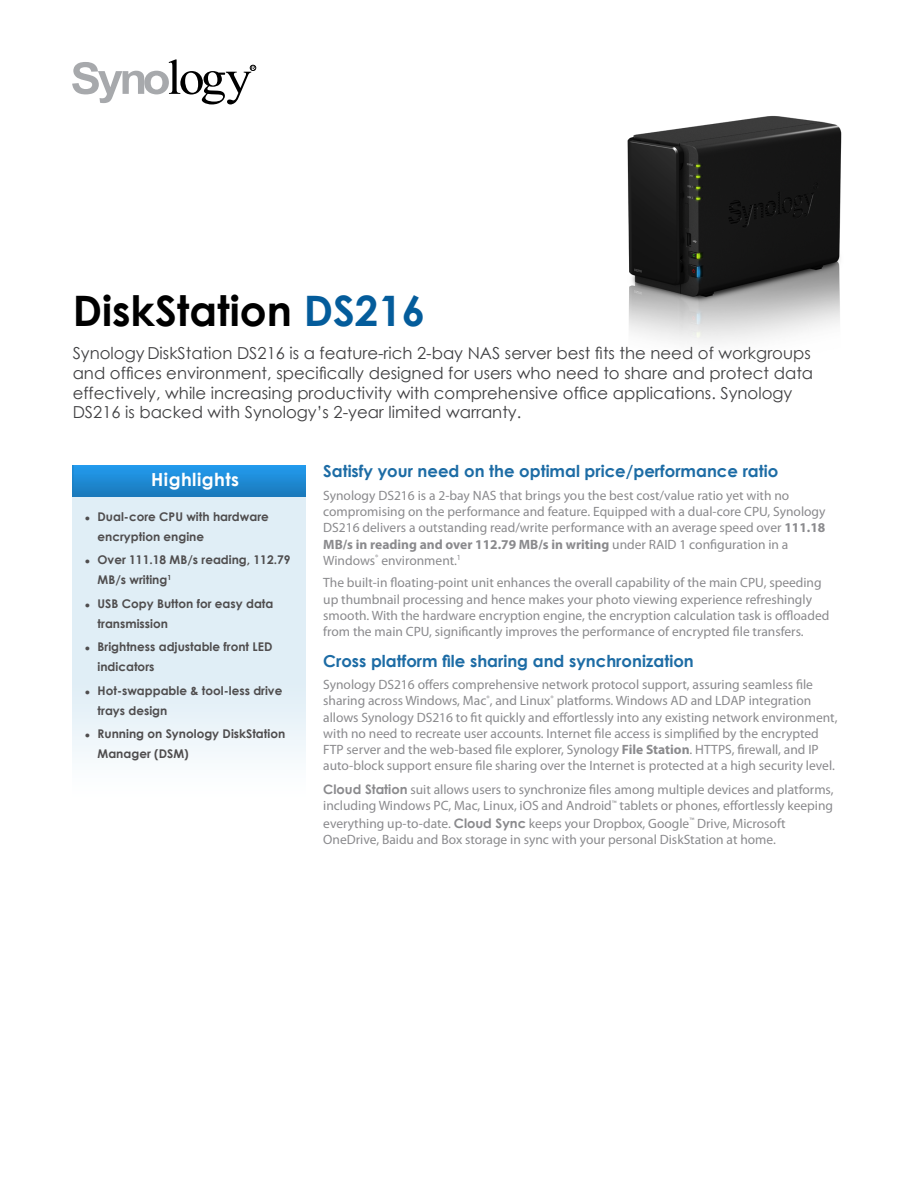
<style>
.page{position:relative;width:918px;height:1188px;background:#fff}
.page>*{position:absolute;margin:0;border:0;box-sizing:border-box;transform-origin:0 0}
.t1{font:700 42px "Century Gothic";color:#000}
.t2{font:700 18px "Century Gothic";letter-spacing:.025em;color:#fff}
.t3{font:16.5px/19.8px "Century Gothic";color:#404042}
.t4{font:700 16.5px "Century Gothic";color:#1d6ca5}
.t5{font:13.5px/16.2px "Myriad Pro";color:#8a8a8d}
.t6{font:700 12px/20.2px "Century Gothic";color:#4f4d4e}
.s1{color:#045c9b}
.s2{font-family:"Arial";font-size:9px}
.s3{font-weight:700}
.s4{font-family:"Century Gothic";font-weight:700;font-size:13.05px}
</style>
<div class="page">
<img style="left:627px;top:116px;width:215px;height:226px">
<img style="left:72px;top:496px;width:234px;height:261px">
<svg style="left:72px;top:465px;width:234px;height:31px;background:#1e8ad4"></svg>
<svg style="left:72px;top:59px;width:184px;height:45px"></svg>
<h1 class="t1" style="left:73px;top:279px;width:354px">DiskStation <span class="s1">DS216</span></h1>
<p class="t3" style="left:73px;top:343px;width:742px">Synology DiskStation DS216 is a feature-rich 2-bay NAS server best fits the need of workgroups and offices environment, specifically designed for users who need to share and protect data effectively, while increasing productivity with comprehensive office applications. Synology DS216 is backed with Synology’s 2-year limited warranty.</p>
<h2 class="t2" style="left:151px;top:465px;width:89px">Highlights</h2>
<p class="t6" style="left:98px;top:505px;width:173px;text-indent:-13px"><span class="s2">●</span> Dual-core CPU with hardware encryption engine</p>
<p class="t6" style="left:98px;top:549px;width:194px;text-indent:-13px"><span class="s2">●</span> Over 111.18 MB/s reading, 112.79<br>MB/s writing<sup>1</sup></p>
<p class="t6" style="left:98px;top:592px;width:177px;text-indent:-13px"><span class="s2">●</span> USB Copy Button for easy data transmission</p>
<p class="t6" style="left:98px;top:636px;width:176px;text-indent:-13px"><span class="s2">●</span> Brightness adjustable front LED indicators</p>
<p class="t6" style="left:98px;top:679px;width:186px;text-indent:-13px"><span class="s2">●</span> Hot-swappable &amp; tool-less drive trays design</p>
<p class="t6" style="left:98px;top:723px;width:189px;text-indent:-13px"><span class="s2">●</span> Running on Synology DiskStation<br>Manager (DSM)</p>
<p class="t4" style="left:323px;top:459px;width:457px">Satisfy your need on the optimal price/performance ratio</p>
<p class="t5" style="left:323px;top:487px;width:504px">Synology DS216 is a 2-bay NAS that brings you the best cost/value ratio yet with no compromising on the performance and feature. Equipped with a dual-core CPU, Synology DS216 delivers a outstanding read/write performance with an average speed over <span class="s3">111.18<br>MB/s in reading and over 112.79 MB/s in writing</span> under RAID 1 configuration in a Windows<sup>®</sup> environment.<sup>1</sup></p>
<p class="t5" style="left:323px;top:574px;width:508px">The built-in floating-point unit enhances the overall capability of the main CPU, speeding up thumbnail processing and hence makes your photo viewing experience refreshingly smooth. With the hardware encryption engine, the encryption calculation task is offloaded from the main CPU, significantly improves the performance of encrypted file transfers.</p>
<p class="t4" style="left:323px;top:648px;width:372px">Cross platform file sharing and synchronization</p>
<p class="t5" style="left:323px;top:676px;width:516px">Synology DS216 offers comprehensive network protocol support, assuring seamless file sharing across Windows, Mac<sup>®</sup>, and Linux<sup>®</sup> platforms. Windows AD and LDAP integration allows Synology DS216 to fit quickly and effortlessly into any existing network environment, with no need to recreate user accounts. Internet file access is simplified by the encrypted FTP server and the web-based file explorer, Synology <span class="s3">File Station</span>. HTTPS, firewall, and IP auto-block support ensure file sharing over the Internet is protected at a high security level.</p>
<p class="t5" style="left:323px;top:781px;width:512px"><span class="s4">Cloud Station</span> suit allows users to synchronize files among multiple devices and platforms, including Windows PC, Mac, Linux, iOS and Android<sup>™</sup> tablets or phones, effortlessly keeping</p>
<p class="t5" style="left:323px;top:815px;width:464px">everything up-to-date. <span class="s4">Cloud Sync</span> keeps your Dropbox, Google<sup>™</sup> Drive, Microsoft<br>OneDrive, Baidu and Box storage in sync with your personal DiskStation at home.</p>
</div>
